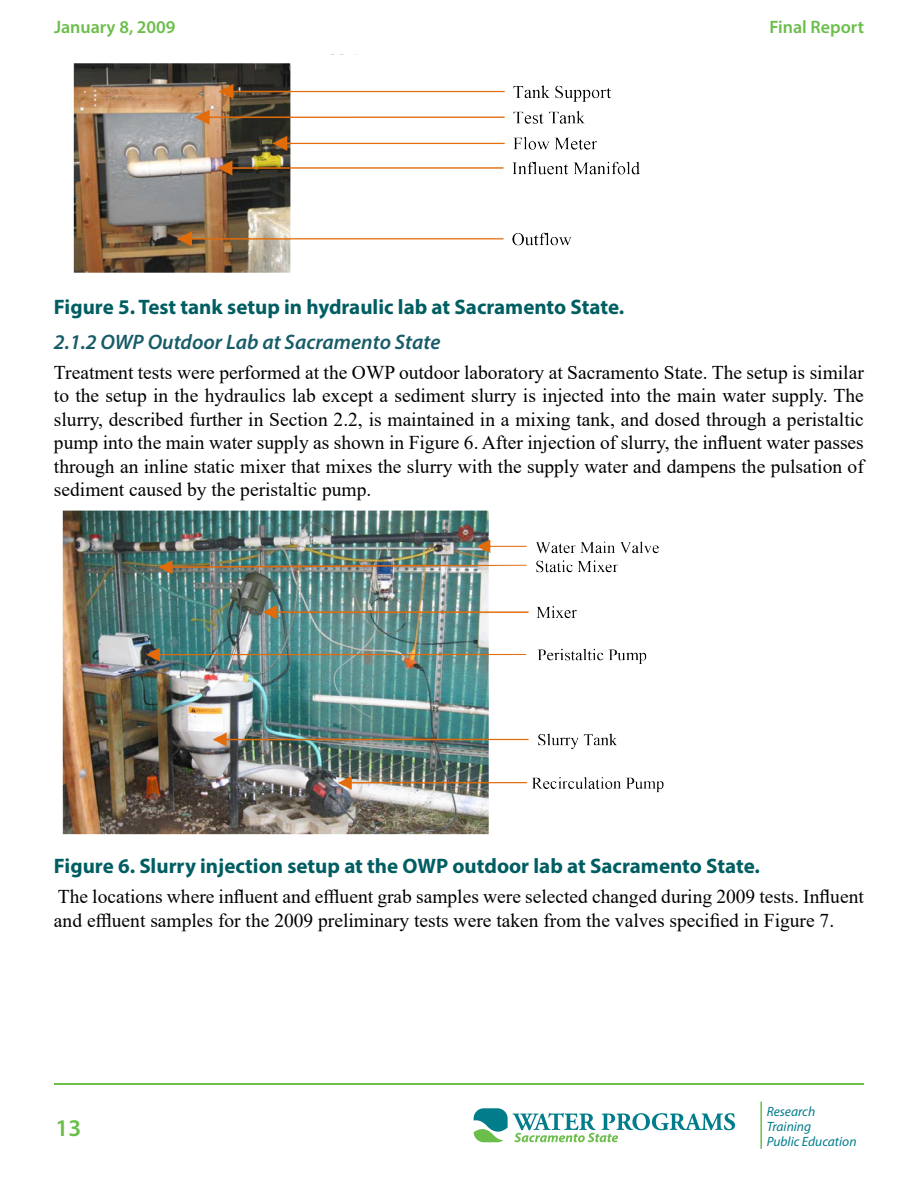
<style>
.page{position:relative;width:918px;height:1188px;background:#fff}
.page>*{position:absolute;margin:0;border:0;box-sizing:border-box;transform-origin:0 0}
.t1{font:600 24px "Myriad Pro";color:#6bbe4a}
.Image_caption_p{font:700 21px "Myriad Pro";color:#005e62}
.subtitle_h3_1_1_1{font:italic 600 21px "Myriad Pro";color:#175c68}
.basic_p{font:19.5px/23.4px "Times New Roman";color:#000;text-align:justify}
.t2{font:600 18px "Myriad Pro";color:#6bbe4a}
.t3{font:italic 13.5px/15px "Myriad Pro";color:#007c8a}
</style>
<div class="page">
<hr style="left:760px;top:1102px;width:2px;height:47px;background:#6cbe4b">
<svg style="left:474px;top:1108px;width:261px;height:34px"></svg>
<hr style="left:54px;top:1084px;width:810px;height:1px;background:#6ebe4a">
<img style="left:73px;top:54px;width:567px;height:219px">
<img style="left:62px;top:510px;width:602px;height:325px">
<p class="t2" style="left:54px;top:16px;width:123px">January 8, 2009</p>
<p class="t2" style="left:769px;top:16px;width:96px">Final Report</p>
<p class="Image_caption_p" style="left:54px;top:294px;width:572px">Figure 5. Test tank setup in hydraulic lab at Sacramento State.</p>
<p class="subtitle_h3_1_1_1" style="left:54px;top:328px;width:388px">2.1.2 OWP Outdoor Lab at Sacramento State</p>
<p class="basic_p" style="left:54px;top:360px;width:811px">Treatment tests were performed at the OWP outdoor laboratory at Sacramento State. The setup is similar to the setup in the hydraulics lab except a sediment slurry is injected into the main water supply. The slurry, described further in Section 2.2, is maintained in a mixing tank, and dosed through a peristaltic pump into the main water supply as shown in Figure 6. After injection of slurry, the influent water passes through an inline static mixer that mixes the slurry with the supply water and dampens the pulsation of sediment caused by the peristaltic pump.</p>
<p class="Image_caption_p" style="left:54px;top:853px;width:707px">Figure 6. Slurry injection setup at the OWP outdoor lab at Sacramento State.</p>
<p class="basic_p" style="left:54px;top:885px;width:811px">The locations where influent and effluent grab samples were selected changed during 2009 tests. Influent and effluent samples for the 2009 preliminary tests were taken from the valves specified in Figure 7.</p>
<p class="t1" style="left:56px;top:1112px;width:27px">13</p>
<p class="t3" style="left:767px;top:1104px;width:91px">Research<br>Training<br>Public Education</p>
</div>
